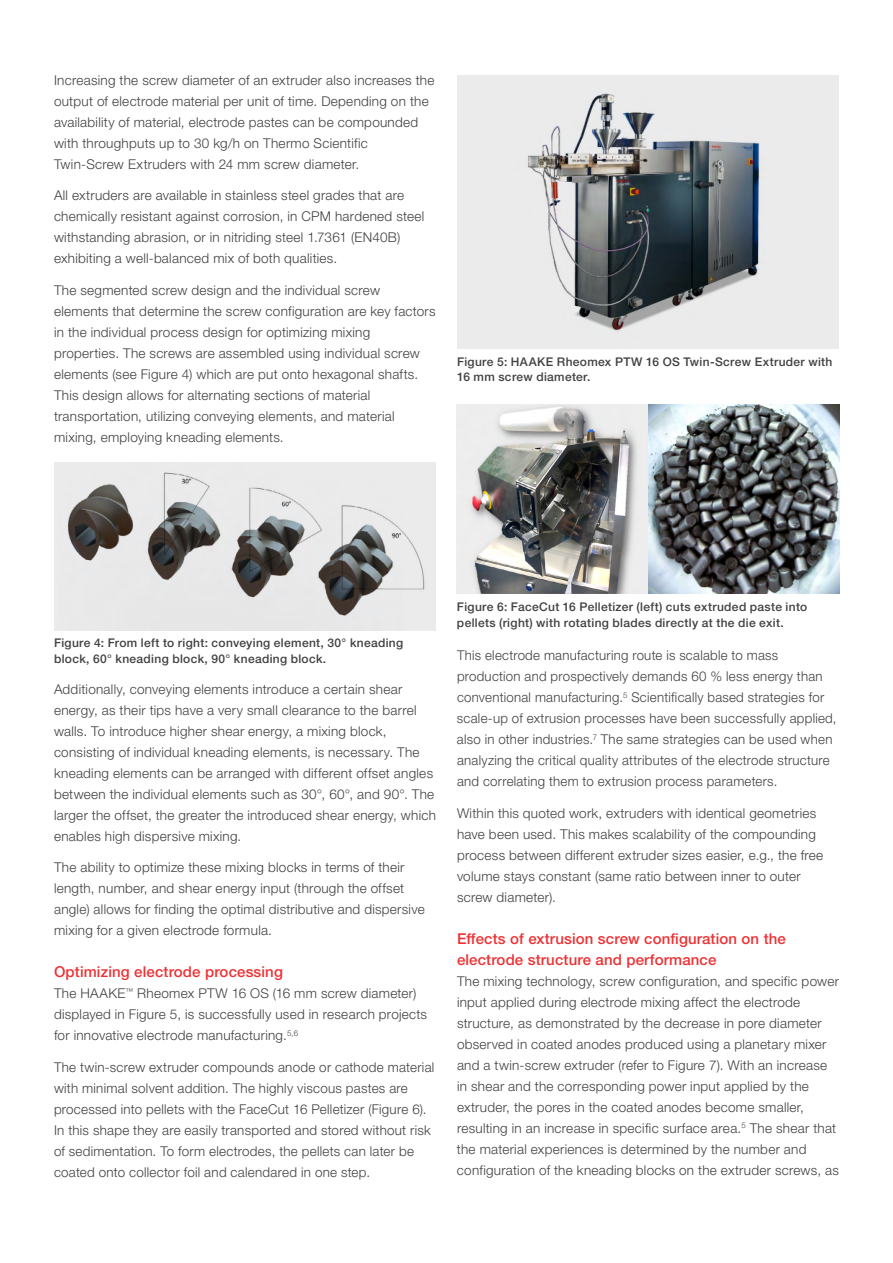
<style>
.page{position:relative;width:893px;height:1263px;background:#fff}
.page>*{position:absolute;margin:0;border:0;box-sizing:border-box;transform-origin:0 0}
.t1{font:500 15px/21px "Helvetica Neue LTW1 G";letter-spacing:.01em;color:#ee3134}
.t2{font:300 13.5px/21px "Helvetica Neue LTW1 G";letter-spacing:.02em;color:#414042}
.t3{font:500 12px/15.8px "Helvetica Neue LTW1 G";letter-spacing:.025em;color:#414042}
</style>
<div class="page">
<div style="left:54px;top:462px;width:382px;height:168px;background:#ebebec"></div>
<img style="left:68px;top:472px;width:357px;height:144px">
<img style="left:457px;top:405px;width:382px;height:189px">
<div style="left:457px;top:75px;width:382px;height:273px;background:#ebebec"></div>
<img style="left:528px;top:93px;width:232px;height:238px">
<p class="t2" style="left:54px;top:69px;width:382px">Increasing the screw diameter of an extruder also increases the output of electrode material per unit of time. Depending on the availability of material, electrode pastes can be compounded with throughputs up to 30 kg/h on Thermo Scientific Twin-Screw Extruders with 24 mm screw diameter.</p>
<p class="t2" style="left:54px;top:185px;width:372px">All extruders are available in stainless steel grades that are chemically resistant against corrosion, in CPM hardened steel withstanding abrasion, or in nitriding steel 1.7361 (EN40B) exhibiting a well-balanced mix of both qualities.</p>
<p class="t2" style="left:54px;top:279px;width:383px">The segmented screw design and the individual screw elements that determine the screw configuration are key factors in the individual process design for optimizing mixing properties. The screws are assembled using individual screw elements (see Figure 4) which are put onto hexagonal shafts.<br>This design allows for alternating sections of material transportation, utilizing conveying elements, and material mixing, employing kneading elements.</p>
<p class="t3" style="left:457px;top:354px;width:377px">Figure 5: HAAKE Rheomex PTW 16 OS Twin-Screw Extruder with<br>16 mm screw diameter.</p>
<p class="t3" style="left:54px;top:635px;width:351px">Figure 4: From left to right: conveying element, 30° kneading block, 60° kneading block, 90° kneading block.</p>
<p class="t2" style="left:54px;top:678px;width:383px">Additionally, conveying elements introduce a certain shear energy, as their tips have a very small clearance to the barrel walls. To introduce higher shear energy, a mixing block, consisting of individual kneading elements, is necessary. The kneading elements can be arranged with different offset angles between the individual elements such as 30°, 60°, and 90°. The larger the offset, the greater the introduced shear energy, which enables high dispersive mixing.</p>
<p class="t2" style="left:54px;top:857px;width:372px">The ability to optimize these mixing blocks in terms of their length, number, and shear energy input (through the offset angle) allows for finding the optimal distributive and dispersive mixing for a given electrode formula.</p>
<p class="t1" style="left:54px;top:961px;width:230px">Optimizing electrode processing</p>
<p class="t2" style="left:54px;top:983px;width:375px">The HAAKE<sup>™</sup> Rheomex PTW 16 OS (16 mm screw diameter) displayed in Figure 5, is successfully used in research projects for innovative electrode manufacturing.<sup>5,6</sup></p>
<p class="t2" style="left:54px;top:1056px;width:382px">The twin-screw extruder compounds anode or cathode material with minimal solvent addition. The highly viscous pastes are processed into pellets with the FaceCut 16 Pelletizer (Figure 6).<br>In this shape they are easily transported and stored without risk of sedimentation. To form electrodes, the pellets can later be coated onto collector foil and calendared in one step.</p>
<p class="t3" style="left:457px;top:599px;width:352px">Figure 6: FaceCut 16 Pelletizer (left) cuts extruded paste into pellets (right) with rotating blades directly at the die exit.</p>
<p class="t2" style="left:457px;top:645px;width:381px">This electrode manufacturing route is scalable to mass production and prospectively demands 60 % less energy than conventional manufacturing.<sup>5</sup> Scientifically based strategies for scale-up of extrusion processes have been successfully applied, also in other industries.<sup>7</sup> The same strategies can be used when analyzing the critical quality attributes of the electrode structure and correlating them to extrusion process parameters.</p>
<p class="t2" style="left:457px;top:802px;width:368px">Within this quoted work, extruders with identical geometries have been used. This makes scalability of the compounding process between different extruder sizes easier, e.g., the free volume stays constant (same ratio between inner to outer screw diameter).</p>
<p class="t1" style="left:457px;top:928px;width:330px">Effects of extrusion screw configuration on the electrode structure and performance</p>
<p class="t2" style="left:457px;top:970px;width:383px">The mixing technology, screw configuration, and specific power input applied during electrode mixing affect the electrode structure, as demonstrated by the decrease in pore diameter observed in coated anodes produced using a planetary mixer and a twin-screw extruder (refer to Figure 7). With an increase in shear and the corresponding power input applied by the extruder, the pores in the coated anodes become smaller, resulting in an increase in specific surface area.<sup>5</sup> The shear that the material experiences is determined by the number and configuration of the kneading blocks on the extruder screws, as</p>
</div>
